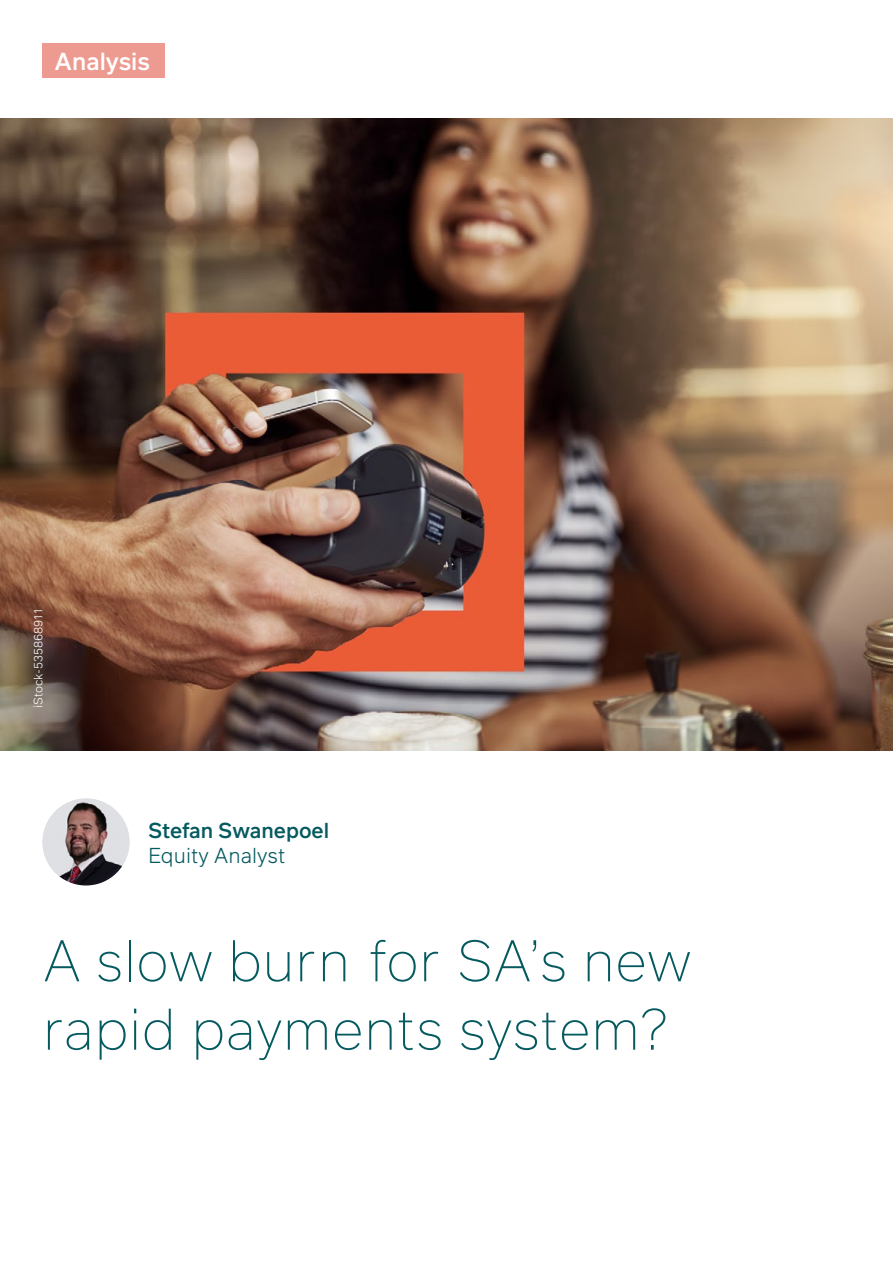
<style>
.page{position:relative;width:893px;height:1263px;background:#fff}
.page>*{position:absolute;margin:0;border:0;box-sizing:border-box;transform-origin:0 0}
.t1{font:200 57px/68.4px "Infra";color:#055a60}
.t2{font:500 24px "Infra";color:#fff}
.t3{font:500 21px "Infra";color:#055a60}
.t4{font:300 21px "Infra";color:#055a60}
.t5{font:300 12px "Infra";color:#fff}
</style>
<div class="page">
<img style="left:43px;top:798px;width:86px;height:87px;border-radius:43px">
<img style="left:0;top:119px;width:893px;height:631px">
<div style="left:43px;top:43px;width:122px;height:34px;background:#ed9b91"></div>
<p class="t2" style="left:55px;top:44px;width:97px">Analysis</p>
<p class="t5" style="left:30px;top:708px;width:100px;rotate:-90deg">iStock-535868911</p>
<p class="t3" style="left:148px;top:815px;width:183px">Stefan Swanepoel</p>
<p class="t4" style="left:148px;top:840px;width:139px">Equity Analyst</p>
<p class="t1" style="left:43px;top:925px;width:650px">A slow burn for SA’s new rapid payments system?</p>
</div>
